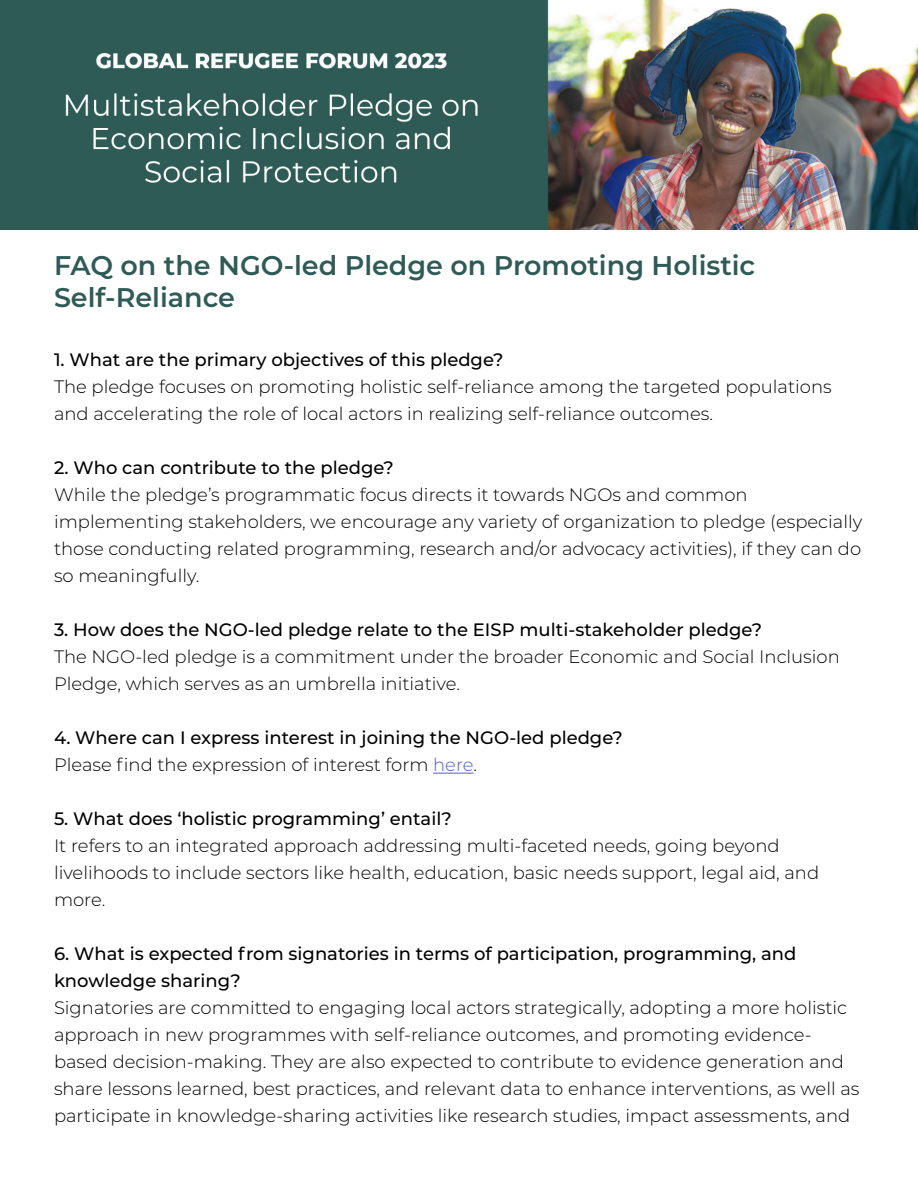
<style>
.page{position:relative;width:918px;height:1188px;background:#fff}
.page>*{position:absolute;margin:0;border:0;box-sizing:border-box;transform-origin:0 0}
.t1{font:600 27px "Montserrat";color:#2f5b56}
.t2{font:300 18px/27px "Montserrat";color:#000}
.t3{font:500 18px/27px "Montserrat";color:#000}
.s1{color:#4f5cd6}
</style>
<div class="page">
<img style="left:0;top:0;width:918px;height:230px">
<hr style="left:433px;top:773px;width:41px;height:1px;background:#4f5cd6">
<p class="t1" style="left:54px;top:246px;width:703px">FAQ on the NGO-led Pledge on Promoting Holistic</p>
<p class="t1" style="left:54px;top:278px;width:183px">Self-Reliance</p>
<p class="t3" style="left:54px;top:346px;width:451px">1. What are the primary objectives of this pledge?</p>
<p class="t2" style="left:54px;top:373px;width:779px">The pledge focuses on promoting holistic self-reliance among the targeted populations and accelerating the role of local actors in realizing self-reliance outcomes.</p>
<p class="t3" style="left:54px;top:454px;width:341px">2. Who can contribute to the pledge?</p>
<p class="t2" style="left:54px;top:481px;width:810px">While the pledge’s programmatic focus directs it towards NGOs and common implementing stakeholders, we encourage any variety of organization to pledge (especially those conducting related programming, research and/or advocacy activities), if they can do so meaningfully.</p>
<p class="t3" style="left:54px;top:616px;width:710px">3. How does the NGO-led pledge relate to the EISP multi-stakeholder pledge?</p>
<p class="t2" style="left:54px;top:643px;width:787px">The NGO-led pledge is a commitment under the broader Economic and Social Inclusion<br>Pledge, which serves as an umbrella initiative.</p>
<p class="t3" style="left:54px;top:724px;width:570px">4. Where can I express interest in joining the NGO-led pledge?</p>
<p class="t2" style="left:54px;top:751px;width:425px">Please find the expression of interest form <span class="s1">here</span>.</p>
<p class="t3" style="left:54px;top:805px;width:399px">5. What does ‘holistic programming’ entail?</p>
<p class="t2" style="left:54px;top:832px;width:767px">It refers to an integrated approach addressing multi-faceted needs, going beyond livelihoods to include sectors like health, education, basic needs support, legal aid, and more.</p>
<p class="t3" style="left:54px;top:940px;width:744px">6. What is expected from signatories in terms of participation, programming, and knowledge sharing?</p>
<p class="t2" style="left:54px;top:994px;width:807px">Signatories are committed to engaging local actors strategically, adopting a more holistic approach in new programmes with self-reliance outcomes, and promoting evidence&shy;based decision-making. They are also expected to contribute to evidence generation and share lessons learned, best practices, and relevant data to enhance interventions, as well as participate in knowledge-sharing activities like research studies, impact assessments, and</p>
</div>
